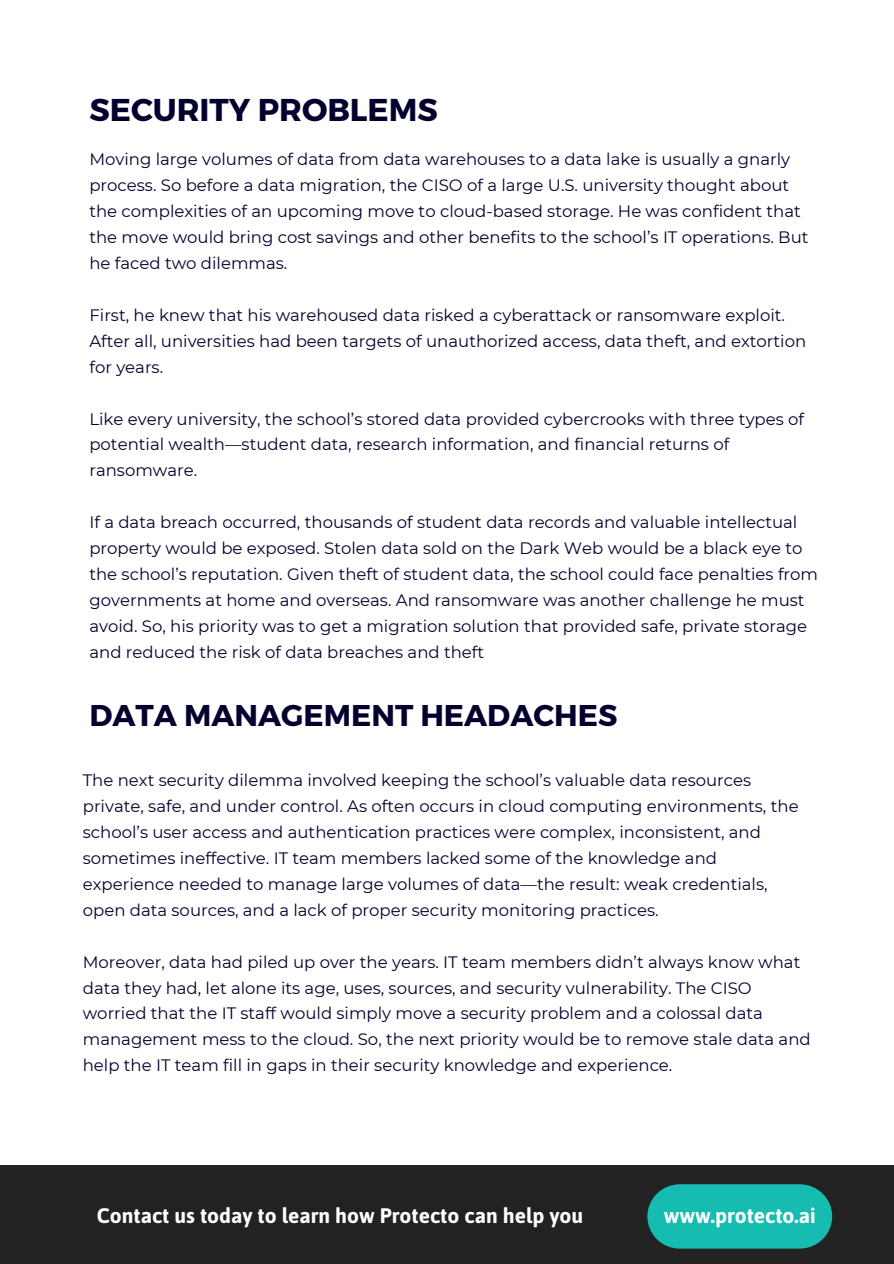
<style>
.page{position:relative;width:894px;height:1264px;background:#fff}
.page>*{position:absolute;margin:0;border:0;box-sizing:border-box;transform-origin:0 0}
.t1{font:700 31.5px "Montserrat";color:#03002d}
.t2{font:700 30px "Montserrat";color:#03002d}
.t3{font:700 21px "Asap";color:#fff}
.t4{font:16.5px/26px "Montserrat";color:#03002d}
</style>
<div class="page">
<div style="left:0;top:1164px;width:893px;height:99px;background:#222"></div>
<div style="left:647px;top:1184px;width:184px;height:64px;background:#16bcb0;border-radius:32px"></div>
<p class="t1" style="left:89px;top:89px;width:350px">SECURITY PROBLEMS</p>
<p class="t4" style="left:89px;top:147px;width:720px">Moving large volumes of data from data warehouses to a data lake is usually a gnarly process. So before a data migration, the CISO of a large U.S. university thought about the complexities of an upcoming move to cloud-based storage. He was confident that the move would bring cost savings and other benefits to the school’s IT operations. But he faced two dilemmas.</p>
<p class="t4" style="left:89px;top:302px;width:718px">First, he knew that his warehoused data risked a cyberattack or ransomware exploit.<br>After all, universities had been targets of unauthorized access, data theft, and extortion for years.</p>
<p class="t4" style="left:89px;top:405px;width:716px">Like every university, the school’s stored data provided cybercrooks with three types of potential wealth—student data, research information, and financial returns of ransomware.</p>
<p class="t4" style="left:89px;top:509px;width:730px">If a data breach occurred, thousands of student data records and valuable intellectual property would be exposed. Stolen data sold on the Dark Web would be a black eye to the school’s reputation. Given theft of student data, the school could face penalties from governments at home and overseas. And ransomware was another challenge he must avoid. So, his priority was to get a migration solution that provided safe, private storage and reduced the risk of data breaches and theft</p>
<p class="t2" style="left:89px;top:696px;width:529px">DATA MANAGEMENT HEADACHES</p>
<p class="t4" style="left:83px;top:767px;width:717px">The next security dilemma involved keeping the school’s valuable data resources private, safe, and under control. As often occurs in cloud computing environments, the school’s user access and authentication practices were complex, inconsistent, and sometimes ineffective. IT team members lacked some of the knowledge and experience needed to manage large volumes of data—the result: weak credentials, open data sources, and a lack of proper security monitoring practices.</p>
<p class="t4" style="left:83px;top:948px;width:729px">Moreover, data had piled up over the years. IT team members didn’t always know what data they had, let alone its age, uses, sources, and security vulnerability. The CISO worried that the IT staff would simply move a security problem and a colossal data management mess to the cloud. So, the next priority would be to remove stale data and help the IT team fill in gaps in their security knowledge and experience.</p>
<p class="t3" style="left:97px;top:1203px;width:488px">Contact us today to learn how Protecto can help you</p>
<p class="t3" style="left:663px;top:1203px;width:153px">www.protecto.ai</p>
</div>
